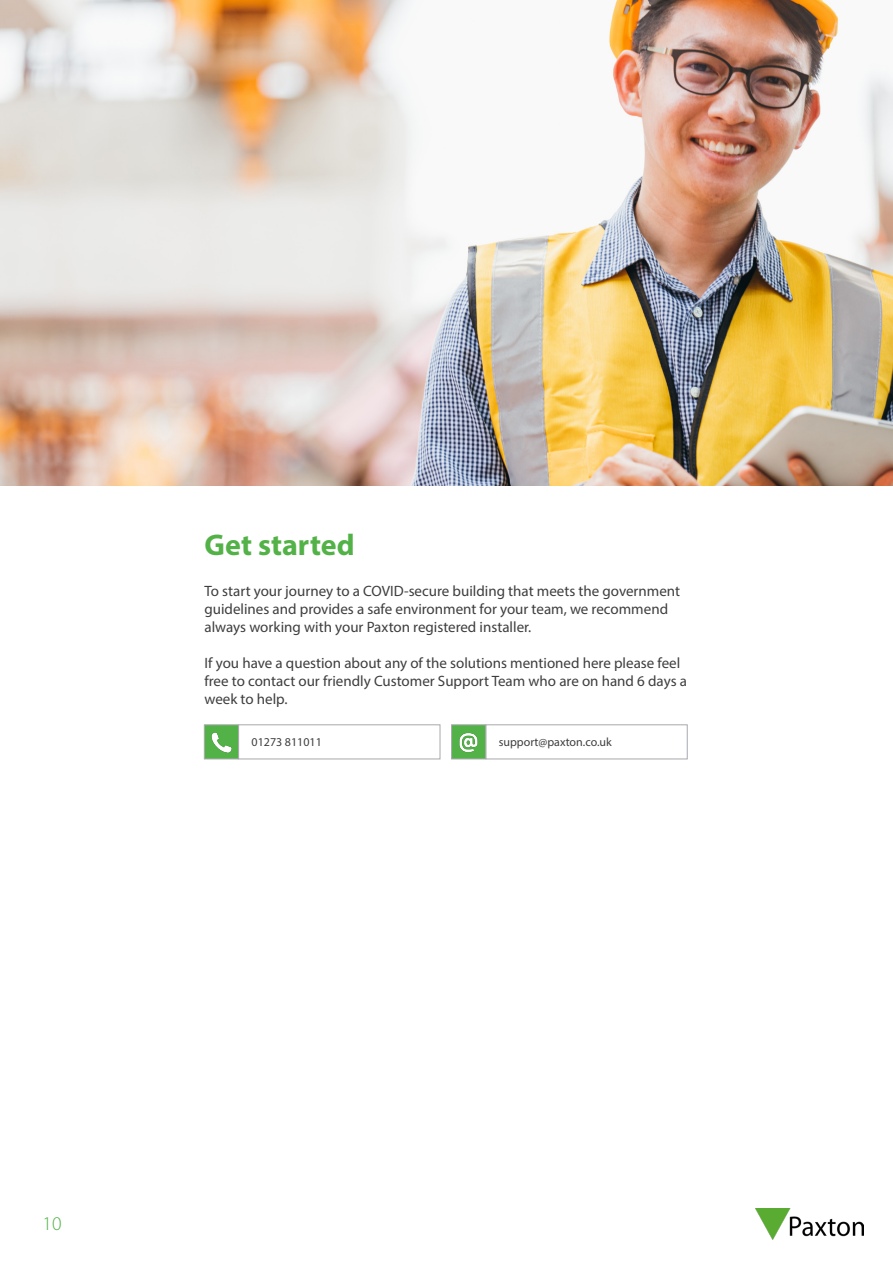
<style>
.page{position:relative;width:893px;height:1263px;background:#fff}
.page>*{position:absolute;margin:0;border:0;box-sizing:border-box;transform-origin:0 0}
.t1{font:700 30px "Myriad Pro";color:#53b247}
.t2{font:300 19.5px "Myriad Pro";color:#53b247}
.t3{font:15px/18px "Myriad Pro";color:#3e3e3f}
.t4{font:12px "Myriad Pro";color:#3e3e3f}
</style>
<div class="page">
<img style="left:0;top:0;width:893px;height:485px">
<img style="left:756px;top:1209px;width:107px;height:30px">
<div style="left:238px;top:725px;width:202px;height:34px;border:1px solid #a8a9ad"></div>
<div style="left:486px;top:725px;width:201px;height:34px;border:1px solid #a8a9ad"></div>
<div style="left:204px;top:725px;width:35px;height:34px;background:#53b247;border:1px solid #a8a9ad"></div>
<div style="left:451px;top:725px;width:35px;height:34px;background:#53b247;border:1px solid #a8a9ad"></div>
<img style="left:459px;top:733px;width:19px;height:19px">
<img style="left:211px;top:732px;width:21px;height:21px">
<p class="t1" style="left:205px;top:525px;width:152px">Get started</p>
<p class="t3" style="left:204px;top:582px;width:477px">To start your journey to a COVID-secure building that meets the government guidelines and provides a safe environment for your team, we recommend always working with your Paxton registered installer.</p>
<p class="t3" style="left:204px;top:654px;width:484px">If you have a question about any of the solutions mentioned here please feel free to contact our friendly Customer Support Team who are on hand 6 days a week to help.</p>
<p class="t4" style="left:252px;top:735px;width:72px">01273 811011</p>
<p class="t4" style="left:499px;top:735px;width:114px">support@paxton.co.uk</p>
<p class="t2" style="left:43px;top:1212px;width:21px">10</p>
</div>
